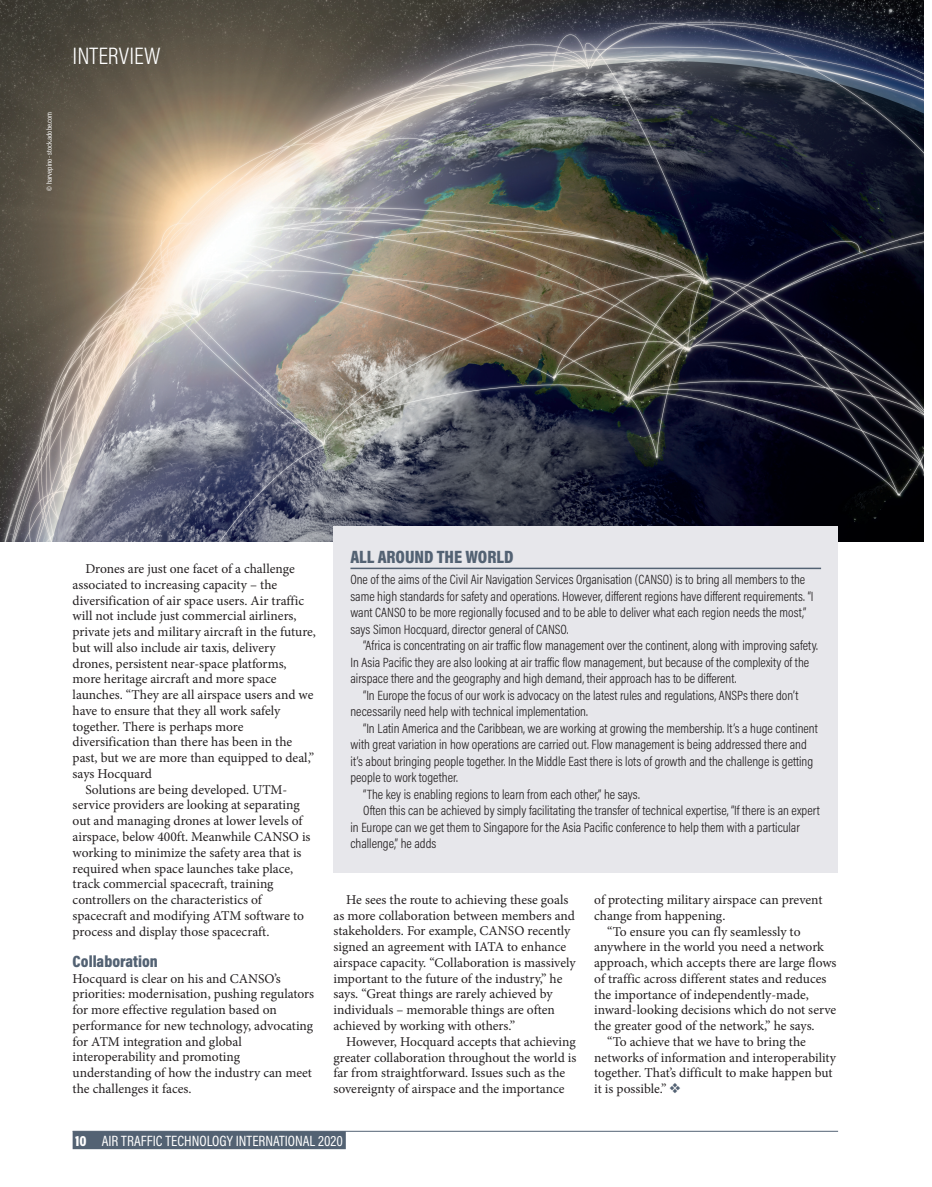
<style>
.page{position:relative;width:932px;height:1187px;background:#fff}
.page>*{position:absolute;margin:0;border:0;box-sizing:border-box;transform-origin:0 0}
.t1{font:300 24px "Acumin Pro Cond";color:#fff}
.t2{font:900 18px "Acumin Pro Cond";color:#536273}
.t3{font:900 16.5px "Acumin Pro Cond";color:#536273}
.t4{font:15px "Acumin Pro Cond";color:#fff}
.t5{font:13.5px/15.8px "Minion Pro";color:#231f20}
.t6{font:300 13.5px "Acumin Pro Cond";color:#231f20}
.t7{font:7.5px "Acumin Pro Cond";color:#fff}
.s1{color:#536273}
.s2{font-weight:900}
</style>
<div class="page">
<hr style="left:73px;top:1131px;width:765px;height:1px;background:#536273">
<div style="left:73px;top:1131px;width:273px;height:18px;background:#536273"></div>
<img style="left:0;top:0;width:923px;height:541px">
<div style="left:333px;top:526px;width:505px;height:346px;background:#e7e7eb"></div>
<hr style="left:350px;top:568px;width:471px;height:1px;background:#536273">
<p class="t7" style="left:45px;top:191px;width:80px;rotate:-90deg">© harvepino- stock.adobe.com</p>
<p class="t1" style="left:73px;top:40px;width:89px">INTERVIEW</p>
<p class="t5" style="left:85px;top:561px;width:211px">Drones are just one facet of a challenge</p>
<p class="t5" style="left:73px;top:577px;width:206px">associated to increasing capacity – the</p>
<p class="t5" style="left:73px;top:593px;width:233px">diversification of air space users. Air traffic</p>
<p class="t5" style="left:73px;top:608px;width:225px">will not include just commercial airliners,</p>
<p class="t5" style="left:73px;top:624px;width:245px">private jets and military aircraft in the future,</p>
<p class="t5" style="left:73px;top:640px;width:205px">but will also include air taxis, delivery</p>
<p class="t5" style="left:73px;top:656px;width:216px">drones, persistent near-space platforms,</p>
<p class="t5" style="left:73px;top:671px;width:205px">more heritage aircraft and more space</p>
<p class="t5" style="left:73px;top:687px;width:242px">launches. “They are all airspace users and we</p>
<p class="t5" style="left:73px;top:703px;width:209px">have to ensure that they all work safely</p>
<p class="t5" style="left:73px;top:719px;width:172px">together. There is perhaps more</p>
<p class="t5" style="left:73px;top:734px;width:221px">diversification than there has been in the</p>
<p class="t5" style="left:73px;top:750px;width:243px">past, but we are more than equipped to deal,”</p>
<p class="t5" style="left:73px;top:766px;width:81px">says Hocquard</p>
<p class="t5" style="left:85px;top:782px;width:204px">Solutions are being developed. UTM-</p>
<p class="t5" style="left:73px;top:797px;width:229px">service providers are looking at separating</p>
<p class="t5" style="left:73px;top:813px;width:231px">out and managing drones at lower levels of</p>
<p class="t5" style="left:73px;top:829px;width:239px">airspace, below 400ft. Meanwhile CANSO is</p>
<p class="t5" style="left:73px;top:845px;width:230px">working to minimize the safety area that is</p>
<p class="t5" style="left:73px;top:860px;width:222px">required when space launches take place,</p>
<p class="t5" style="left:73px;top:876px;width:202px">track commercial spacecraft, training</p>
<p class="t5" style="left:73px;top:892px;width:191px">controllers on the characteristics of</p>
<p class="t5" style="left:73px;top:908px;width:233px">spacecraft and modifying ATM software to</p>
<p class="t5" style="left:73px;top:923px;width:198px">process and display those spacecraft.</p>
<p class="t3" style="left:73px;top:950px;width:87px">Collaboration</p>
<p class="t5" style="left:73px;top:971px;width:243px">Hocquard is clear on his and CANSO’s priorities: modernisation, pushing regulators for more effective regulation based on performance for new technology, advocating for ATM integration and global interoperability and promoting understanding of how the industry can meet the challenges it faces.</p>
<p class="t2" style="left:350px;top:545px;width:165px">ALL AROUND THE WORLD</p>
<p class="t6" style="left:350px;top:571px;width:456px">One of the aims of the Civil Air Navigation Services Organisation (CANSO) is to bring all members to the</p>
<p class="t6" style="left:350px;top:587px;width:465px">same high standards for safety and operations. However, different regions have different requirements. “I</p>
<p class="t6" style="left:350px;top:604px;width:457px">want CANSO to be more regionally focused and to be able to deliver what each region needs the most,”</p>
<p class="t6" style="left:350px;top:620px;width:220px">says Simon Hocquard, director general of CANSO.</p>
<p class="t6" style="left:363px;top:637px;width:456px">“Africa is concentrating on air traffic flow management over the continent, along with improving safety.</p>
<p class="t6" style="left:350px;top:653px;width:460px">In Asia Pacific they are also looking at air traffic flow management, but because of the complexity of the</p>
<p class="t6" style="left:350px;top:670px;width:388px">airspace there and the geography and high demand, their approach has to be different.</p>
<p class="t6" style="left:363px;top:686px;width:437px">“In Europe the focus of our work is advocacy on the latest rules and regulations, ANSPs there don’t</p>
<p class="t6" style="left:350px;top:703px;width:239px">necessarily need help with technical implementation.</p>
<p class="t6" style="left:363px;top:719px;width:456px">“In Latin America and the Caribbean, we are working at growing the membership. It’s a huge continent</p>
<p class="t6" style="left:350px;top:736px;width:458px">with great variation in how operations are carried out. Flow management is being addressed there and</p>
<p class="t6" style="left:350px;top:752px;width:464px">it’s about bringing people together. In the Middle East there is lots of growth and the challenge is getting</p>
<p class="t6" style="left:350px;top:769px;width:109px">people to work together.</p>
<p class="t6" style="left:363px;top:785px;width:278px">“The key is enabling regions to learn from each other,” he says.</p>
<p class="t6" style="left:363px;top:802px;width:458px">Often this can be achieved by simply facilitating the transfer of technical expertise, “If there is an expert</p>
<p class="t6" style="left:350px;top:818px;width:451px">in Europe can we get them to Singapore for the Asia Pacific conference to help them with a particular</p>
<p class="t6" style="left:350px;top:835px;width:87px">challenge,” he adds</p>
<p class="t5" style="left:346px;top:892px;width:224px">He sees the route to achieving these goals</p>
<p class="t5" style="left:333px;top:908px;width:243px">as more collaboration between members and</p>
<p class="t5" style="left:333px;top:923px;width:238px">stakeholders. For example, CANSO recently</p>
<p class="t5" style="left:333px;top:939px;width:234px">signed an agreement with IATA to enhance</p>
<p class="t5" style="left:333px;top:955px;width:244px">airspace capacity. “Collaboration is massively</p>
<p class="t5" style="left:333px;top:971px;width:231px">important to the future of the industry,” he</p>
<p class="t5" style="left:333px;top:986px;width:221px">says. “Great things are rarely achieved by</p>
<p class="t5" style="left:333px;top:1002px;width:223px">individuals – memorable things are often</p>
<p class="t5" style="left:333px;top:1018px;width:183px">achieved by working with others.”</p>
<p class="t5" style="left:346px;top:1034px;width:231px">However, Hocquard accepts that achieving</p>
<p class="t5" style="left:333px;top:1049px;width:244px">greater collaboration throughout the world is</p>
<p class="t5" style="left:333px;top:1065px;width:233px">far from straightforward. Issues such as the</p>
<p class="t5" style="left:333px;top:1081px;width:233px">sovereignty of airspace and the importance</p>
<p class="t5" style="left:594px;top:892px;width:230px">of protecting military airspace can prevent</p>
<p class="t5" style="left:594px;top:908px;width:133px">change from happening.</p>
<p class="t5" style="left:607px;top:923px;width:195px">“To ensure you can fly seamlessly to</p>
<p class="t5" style="left:594px;top:939px;width:231px">anywhere in the world you need a network</p>
<p class="t5" style="left:594px;top:955px;width:244px">approach, which accepts there are large flows</p>
<p class="t5" style="left:594px;top:971px;width:234px">of traffic across different states and reduces</p>
<p class="t5" style="left:594px;top:986px;width:216px">the importance of independently-made,</p>
<p class="t5" style="left:594px;top:1002px;width:244px">inward-looking decisions which do not serve</p>
<p class="t5" style="left:594px;top:1018px;width:222px">the greater good of the network,” he says.</p>
<p class="t5" style="left:607px;top:1034px;width:200px">“To achieve that we have to bring the</p>
<p class="t5" style="left:594px;top:1049px;width:243px">networks of information and interoperability</p>
<p class="t5" style="left:594px;top:1065px;width:240px">together. That’s difficult to make happen but</p>
<p class="t5" style="left:594px;top:1081px;width:88px">it is possible.” <span class="s1">❖</span></p>
<p class="t4" style="left:75px;top:1131px;width:269px"><span class="s2">10</span> AIR TRAFFIC TECHNOLOGY INTERNATIONAL 2020</p>
</div>
